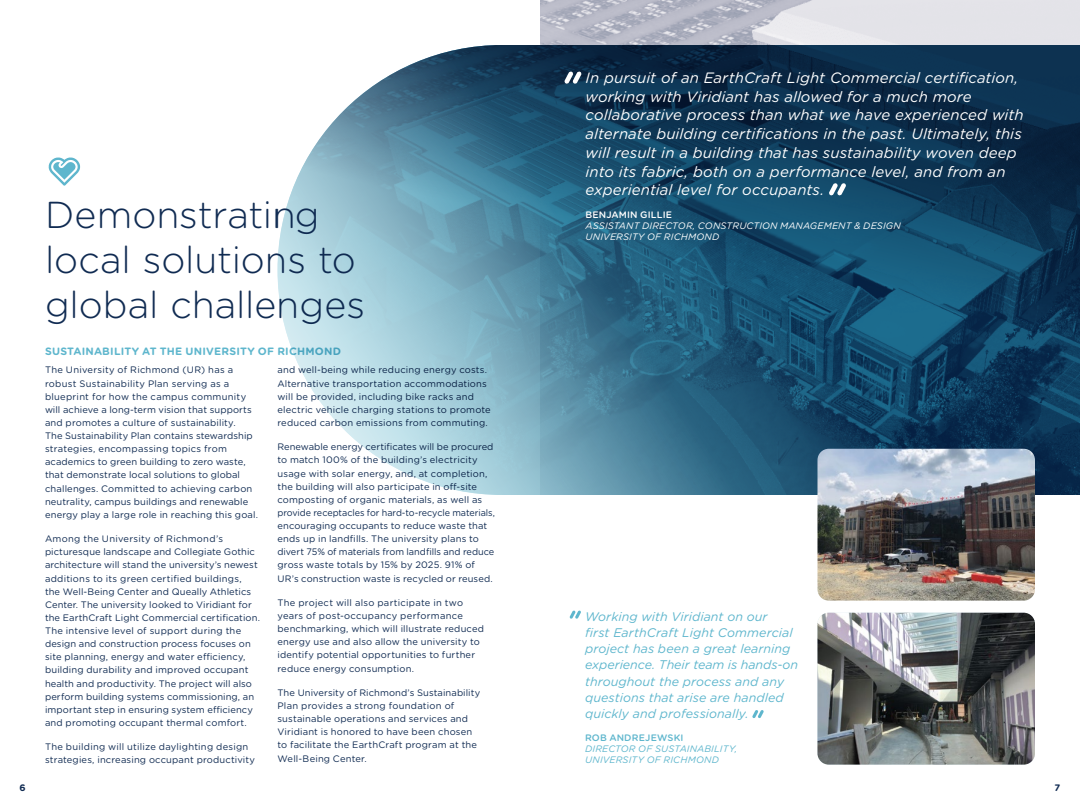
<style>
.page{position:relative;width:1080px;height:810px;background:#fff}
.page>*{position:absolute;margin:0;border:0;box-sizing:border-box;transform-origin:0 0}
.t1{font:300 37.5px/45px "Gotham Rounded";color:#102b52}
.t2{font:italic 15px/18.8px "Gotham Rounded";letter-spacing:.005em;color:#fff}
.t3{font:italic 12.5px/16.2px "Gotham Rounded";letter-spacing:.005em;color:#5eb6cd}
.t4{font:700 10.62px "Gotham Rounded";letter-spacing:.025em;color:#5eb6cd}
.t5{font:9.38px/13.1px "Gotham Rounded";letter-spacing:.015em;color:#102b52}
.t6{font:italic 9.38px/11.2px "Gotham Rounded";letter-spacing:.015em;color:#fff}
.t7{font:italic 9.38px/11.2px "Gotham Rounded";letter-spacing:.015em;color:#5eb6cd}
.t8{font:500 9.38px "Gotham Rounded";letter-spacing:.02em;color:#5eb6cd}
.t9{font:500 9.38px "Gotham Rounded";letter-spacing:.015em;color:#fff}
.t10{font:700 9.38px "Gotham Rounded";color:#102b52}
</style>
<div class="page">
<img style="left:540px;top:0;width:540px;height:45px">
<svg style="left:752px;top:710px;width:12px;height:8px"></svg>
<svg style="left:569px;top:610px;width:12px;height:9px"></svg>
<img style="left:818px;top:613px;width:217px;height:152px">
<img style="left:818px;top:495px;width:217px;height:106px">
<svg style="left:278px;top:45px;width:802px;height:450px;background:#47728b"></svg>
<svg style="left:829px;top:183px;width:17px;height:13px"></svg>
<svg style="left:564px;top:71px;width:18px;height:13px"></svg>
<svg style="left:49px;top:157px;width:31px;height:29px"></svg>
<h1 class="t1" style="left:45px;top:191px;width:322px">Demonstrating local solutions to global challenges</h1>
<p class="t4" style="left:45px;top:343px;width:298px">SUSTAINABILITY AT THE UNIVERSITY OF RICHMOND</p>
<p class="t5" style="left:45px;top:363px;width:215px">The University of Richmond (UR) has a robust Sustainability Plan serving as a blueprint for how the campus community will achieve a long-term vision that supports and promotes a culture of sustainability.<br>The Sustainability Plan contains stewardship strategies, encompassing topics from academics to green building to zero waste, that demonstrate local solutions to global challenges. Committed to achieving carbon neutrality, campus buildings and renewable energy play a large role in reaching this goal.</p>
<p class="t5" style="left:45px;top:532px;width:216px">Among the University of Richmond’s picturesque landscape and Collegiate Gothic architecture will stand the university’s newest additions to its green certified buildings,<br>the Well-Being Center and Queally Athletics Center. The university looked to Viridiant for the EarthCraft Light Commercial certification.<br>The intensive level of support during the design and construction process focuses on site planning, energy and water efficiency, building durability and improved occupant health and productivity. The project will also perform building systems commissioning, an important step in ensuring system efficiency and promoting occupant thermal comfort.</p>
<p class="t5" style="left:45px;top:740px;width:212px">The building will utilize daylighting design strategies, increasing occupant productivity</p>
<p class="t5" style="left:278px;top:363px;width:215px">and well-being while reducing energy costs.<br>Alternative transportation accommodations will be provided, including bike racks and electric vehicle charging stations to promote reduced carbon emissions from commuting.</p>
<p class="t5" style="left:278px;top:440px;width:219px">Renewable energy certificates will be procured to match 100% of the building’s electricity usage with solar energy, and, at completion, the building will also participate in off-site composting of organic materials, as well as provide receptacles for hard-to-recycle materials, encouraging occupants to reduce waste that ends up in landfills. The university plans to divert 75% of materials from landfills and reduce gross waste totals by 15% by 2025. 91% of UR’s construction waste is recycled or reused.</p>
<p class="t5" style="left:278px;top:596px;width:208px">The project will also participate in two years of post-occupancy performance benchmarking, which will illustrate reduced energy use and also allow the university to identify potential opportunities to further reduce energy consumption.</p>
<p class="t5" style="left:278px;top:686px;width:204px">The University of Richmond’s Sustainability Plan provides a strong foundation of sustainable operations and services and Viridiant is honored to have been chosen to facilitate the EarthCraft program at the Well-Being Center.</p>
<p class="t2" style="left:585px;top:68px;width:440px">In pursuit of an EarthCraft Light Commercial certification, working with Viridiant has allowed for a much more collaborative process than what we have experienced with alternate building certifications in the past. Ultimately, this will result in a building that has sustainability woven deep into its fabric, both on a performance level, and from an experiential level for occupants.</p>
<p class="t9" style="left:586px;top:208px;width:88px">BENJAMIN GILLIE</p>
<p class="t6" style="left:586px;top:220px;width:317px">ASSISTANT DIRECTOR, CONSTRUCTION MANAGEMENT &amp; DESIGN<br>UNIVERSITY OF RICHMOND</p>
<h3 class="t3" style="left:585px;top:608px;width:215px">Working with Viridiant on our<br>first EarthCraft Light Commercial project has been a great learning experience. Their team is hands-on throughout the process and any questions that arise are handled quickly and professionally.</h3>
<p class="t8" style="left:585px;top:731px;width:100px">ROB ANDREJEWSKI</p>
<p class="t7" style="left:585px;top:743px;width:154px">DIRECTOR OF SUSTAINABILITY,<br>UNIVERSITY OF RICHMOND</p>
<p class="t10" style="left:19px;top:781px;width:8px">6</p>
<p class="t10" style="left:1055px;top:781px;width:7px">7</p>
</div>
